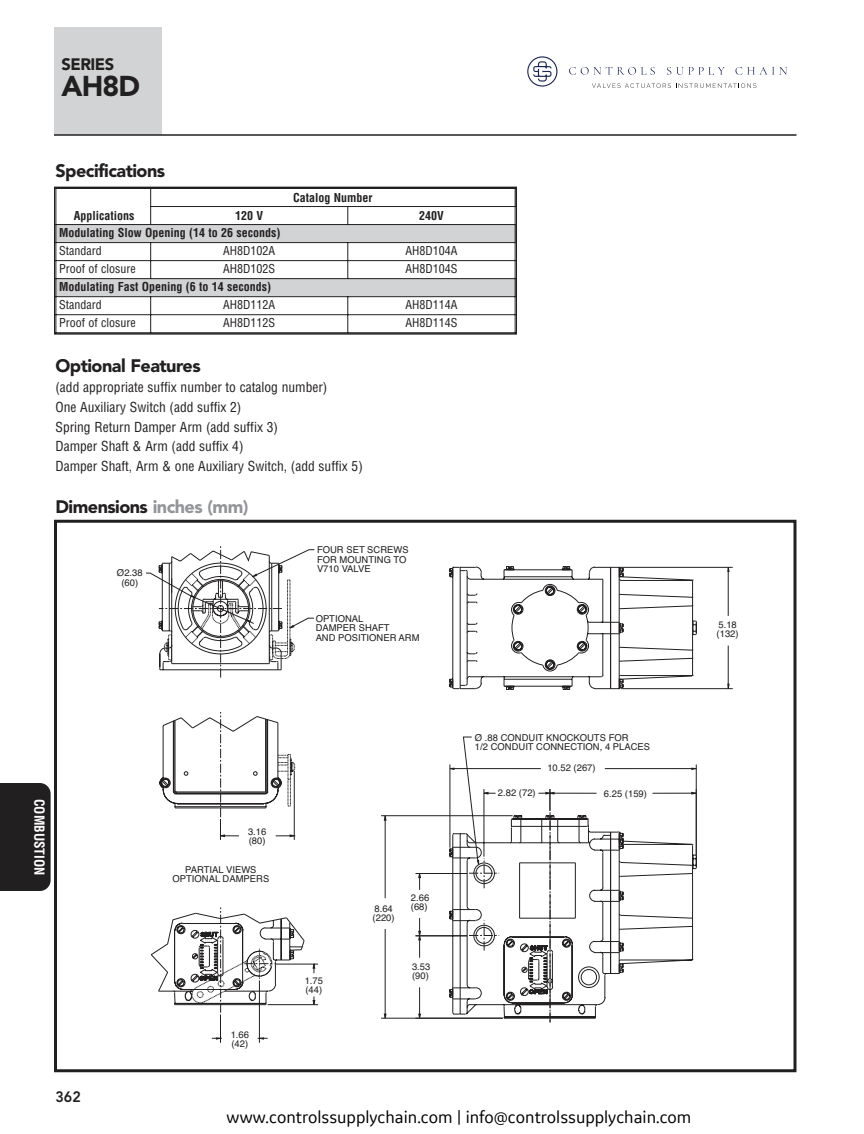
<style>
.page{position:relative;width:864px;height:1134px;background:#fff}
.page>*{position:absolute;margin:0;border:0;box-sizing:border-box;transform-origin:0 0}
.t1{font:900 28.5px "Avenir";color:#221f20}
.t2{font:18px "GE Sans";color:#010101}
.t3{font:900 18px "Avenir";letter-spacing:-.03em;color:#221f20}
.t4{font:900 16.5px "Avenir";letter-spacing:-.03em;color:#221f20}
.t5{font:800 15px "Avenir";color:#221f20;scale:.95 1}
.t6{font:condensed 13.5px/19.8px "Helvetica";color:#221f20}
.t7{font:700 condensed 13.5px "Helvetica";color:#fff}
.t8{font:condensed 12px "Helvetica";color:#221f20}
.t9{font:700 condensed 12px "Helvetica";color:#221f20}
.t10{font:9.45px/9.4px "Helvetica";color:#221f20}
.s1{color:#939598}
</style>
<div class="page">
<div style="left:54px;top:27px;width:108px;height:108px;background:#d2d3d4"></div>
<hr style="left:54px;top:134px;width:742px;height:2px;background:#221f20">
<div style="left:0;top:783px;width:51px;height:108px;background:#221f20"></div>
<svg style="left:727px;top:566px;width:3px;height:6px"></svg>
<svg style="left:727px;top:683px;width:3px;height:7px"></svg>
<svg style="left:624px;top:579px;width:73px;height:385px"></svg>
<svg style="left:146px;top:546px;width:478px;height:497px"></svg>
<div style="left:54px;top:520px;width:742px;height:552px;border:3px solid #221f20"></div>
<div style="left:54px;top:187px;width:463px;height:148px;border:2px solid #221f20"></div>
<div style="left:56px;top:188px;width:95px;height:37px;background:#fff"></div>
<div style="left:151px;top:188px;width:364px;height:19px;background:#fff"></div>
<div style="left:348px;top:207px;width:168px;height:18px;background:#fff"></div>
<div style="left:56px;top:225px;width:459px;height:18px;background:#d2d3d4"></div>
<div style="left:348px;top:243px;width:168px;height:18px;background:#fff"></div>
<div style="left:348px;top:261px;width:168px;height:18px;background:#fff"></div>
<div style="left:56px;top:279px;width:459px;height:18px;background:#d2d3d4"></div>
<div style="left:348px;top:297px;width:168px;height:18px;background:#fff"></div>
<div style="left:348px;top:315px;width:168px;height:18px;background:#fff"></div>
<hr style="left:56px;top:188px;width:1px;height:145px;background:#221f20">
<hr style="left:150px;top:188px;width:1px;height:37px;background:#221f20">
<hr style="left:150px;top:242px;width:1px;height:37px;background:#221f20">
<hr style="left:150px;top:296px;width:1px;height:37px;background:#221f20">
<svg style="left:347px;top:207px;width:1px;height:17px"></svg>
<hr style="left:347px;top:242px;width:1px;height:37px;background:#221f20">
<hr style="left:347px;top:296px;width:1px;height:37px;background:#221f20">
<hr style="left:515px;top:188px;width:1px;height:145px;background:#221f20">
<hr style="left:56px;top:188px;width:460px;height:1px;background:#221f20">
<hr style="left:150px;top:206px;width:366px;height:1px;background:#221f20">
<hr style="left:56px;top:224px;width:460px;height:1px;background:#221f20">
<hr style="left:56px;top:242px;width:460px;height:1px;background:#221f20">
<hr style="left:56px;top:260px;width:460px;height:1px;background:#221f20">
<hr style="left:56px;top:278px;width:460px;height:1px;background:#221f20">
<hr style="left:56px;top:296px;width:460px;height:1px;background:#221f20">
<hr style="left:56px;top:314px;width:460px;height:1px;background:#221f20">
<hr style="left:56px;top:332px;width:460px;height:1px;background:#221f20">
<svg style="left:735px;top:67px;width:52px;height:8px"></svg>
<svg style="left:667px;top:67px;width:58px;height:8px"></svg>
<svg style="left:592px;top:83px;width:164px;height:5px"></svg>
<svg style="left:527px;top:56px;width:31px;height:31px"></svg>
<svg style="left:569px;top:67px;width:86px;height:8px"></svg>
<h3 class="t4" style="left:62px;top:55px;width:54px">SERIES</h3>
<h1 class="t1" style="left:62px;top:69px;width:80px">AH8D</h1>
<h2 class="t3" style="left:56px;top:160px;width:111px">Specifications</h2>
<p class="t9" style="left:293px;top:191px;width:81px">Catalog Number</p>
<p class="t9" style="left:235px;top:209px;width:29px">120 V</p>
<p class="t9" style="left:419px;top:209px;width:26px">240V</p>
<p class="t9" style="left:59px;top:225px;width:223px">Modulating Slow Opening (14 to 26 seconds)</p>
<p class="t8" style="left:59px;top:243px;width:44px">Standard</p>
<p class="t8" style="left:223px;top:243px;width:54px">AH8D102A</p>
<p class="t8" style="left:405px;top:243px;width:54px">AH8D104A</p>
<p class="t8" style="left:59px;top:261px;width:78px">Proof of closure</p>
<p class="t8" style="left:223px;top:261px;width:54px">AH8D102S</p>
<p class="t8" style="left:405px;top:261px;width:54px">AH8D104S</p>
<p class="t9" style="left:59px;top:279px;width:213px">Modulating Fast Opening (6 to 14 seconds)</p>
<p class="t8" style="left:59px;top:297px;width:44px">Standard</p>
<p class="t8" style="left:223px;top:297px;width:54px">AH8D112A</p>
<p class="t8" style="left:405px;top:297px;width:54px">AH8D114A</p>
<p class="t8" style="left:59px;top:315px;width:78px">Proof of closure</p>
<p class="t8" style="left:223px;top:315px;width:54px">AH8D112S</p>
<p class="t8" style="left:405px;top:315px;width:54px">AH8D114S</p>
<p class="t9" style="left:74px;top:209px;width:62px">Applications</p>
<h2 class="t3" style="left:56px;top:355px;width:147px">Optional Features</h2>
<h3 class="t6" style="left:56px;top:377px;width:309px">(add appropriate suffix number to catalog number)<br>One Auxiliary Switch (add suffix 2)<br>Spring Return Damper Arm (add suffix 3)<br>Damper Shaft &amp; Arm (add suffix 4)<br>Damper Shaft, Arm &amp; one Auxiliary Switch, (add suffix 5)</h3>
<h2 class="t3" style="left:56px;top:496px;width:195px">Dimensions <span class="s1">inches (mm)</span></h2>
<p class="t10" style="left:117px;top:568px;width:27px;text-align:center">Ø2.38 (60)</p>
<p class="t10" style="left:317px;top:545px;width:93px">FOUR SET SCREWS<br>FOR MOUNTING TO<br>V710 VALVE</p>
<p class="t10" style="left:316px;top:613px;width:105px">OPTIONAL<br>DAMPER SHAFT<br>AND POSITIONER ARM</p>
<p class="t10" style="left:717px;top:620px;width:24px">5.18 (132)</p>
<h3 class="t7" style="left:48px;top:799px;width:78px;rotate:90deg">COMBUSTION</h3>
<h3 class="t5" style="left:56px;top:1088px;width:28px">362</h3>
<p class="t10" style="left:475px;top:732px;width:177px">Ø .88 CONDUIT KNOCKOUTS FOR<br>1/2 CONDUIT CONNECTION, 4 PLACES</p>
<p class="t10" style="left:547px;top:763px;width:50px">10.52 (267)</p>
<p class="t10" style="left:248px;top:826px;width:20px">3.16 (80)</p>
<p class="t10" style="left:173px;top:864px;width:98px;text-align:center">PARTIAL VIEWS<br>OPTIONAL DAMPERS</p>
<p class="t10" style="left:231px;top:1030px;width:20px">1.66 (42)</p>
<p class="t10" style="left:305px;top:975px;width:20px">1.75 (44)</p>
<p class="t10" style="left:373px;top:903px;width:24px">8.64 (220)</p>
<p class="t10" style="left:411px;top:892px;width:20px">2.66 (68)</p>
<p class="t10" style="left:412px;top:961px;width:20px">3.53 (90)</p>
<p class="t10" style="left:498px;top:788px;width:39px">2.82 (72)</p>
<p class="t10" style="left:604px;top:788px;width:45px">6.25 (159)</p>
<h2 class="t2" style="left:227px;top:1106px;width:466px">www.controlssupplychain.com | info@controlssupplychain.com</h2>
</div>
